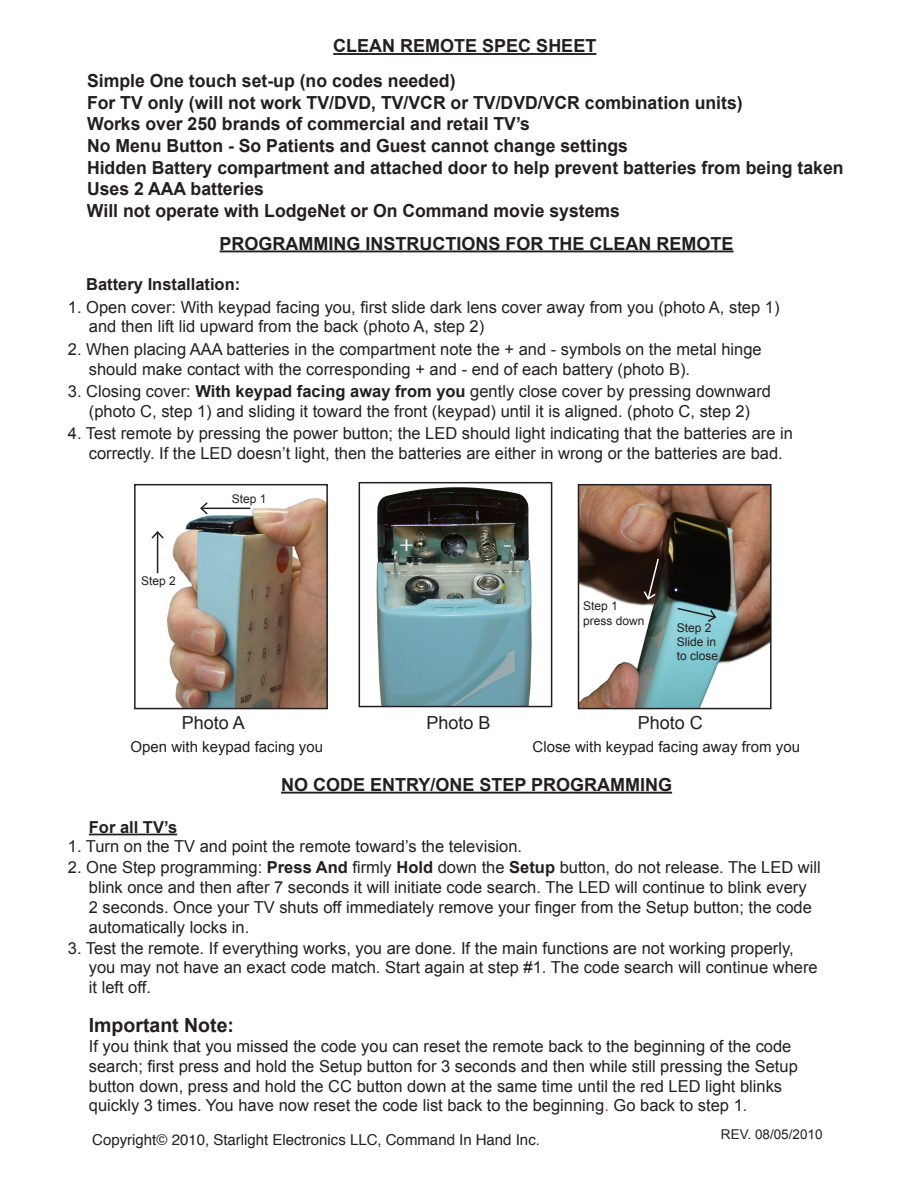
<style>
.page{position:relative;width:918px;height:1188px;background:#fff}
.page>*{position:absolute;margin:0;border:0;box-sizing:border-box;transform-origin:0 0}
.t1{font:24px "Times";color:#fff}
.t2{font:24px "Times";color:#fff;scale:1.2 1}
.t3{font:700 19.5px "Arial";color:#231f20}
.t4{font:700 18px/21.6px "Arial";color:#231f20}
.t5{font:18px "Arial";color:#231f20}
.t6{font:16.5px/19.8px "Arial";color:#231f20}
.t7{font:700 16.5px "Arial";color:#231f20}
.t8{font:15px "Helvetica";color:#231f20}
.t9{font:15px "Arial";color:#231f20}
.t10{font:13.5px "Arial";color:#231f20}
.t11{font:12px/14.4px "Arial";color:#231f20}
.s1{font-weight:700}
.s2{color:#d1232a}
</style>
<div class="page">
<hr style="left:220px;top:251px;width:514px;height:1px;background:#231f20">
<hr style="left:281px;top:792px;width:391px;height:2px;background:#231f20">
<hr style="left:89px;top:834px;width:88px;height:1px;background:#231f20">
<img style="left:156px;top:498px;width:169px;height:208px">
<div style="left:134px;top:484px;width:194px;height:225px;border:2px solid #231f20"></div>
<img style="left:581px;top:487px;width:188px;height:219px">
<div style="left:578px;top:484px;width:194px;height:225px;border:2px solid #231f20"></div>
<hr style="left:201px;top:508px;width:49px;height:1px;background:#231f20">
<svg style="left:199px;top:501px;width:10px;height:15px"></svg>
<hr style="left:157px;top:532px;width:1px;height:41px;background:#231f20">
<svg style="left:151px;top:530px;width:14px;height:10px"></svg>
<svg style="left:642px;top:557px;width:18px;height:44px"></svg>
<svg style="left:676px;top:607px;width:41px;height:16px"></svg>
<img style="left:376px;top:487px;width:156px;height:217px">
<div style="left:359px;top:482px;width:193px;height:225px;border:2px solid #231f20"></div>
<hr style="left:333px;top:53px;width:263px;height:2px;background:#231f20">
<p class="t4" style="left:87px;top:29px;width:511px;line-height:35.1px;text-indent:246px">Clean Remote Spec Sheet<br>Simple One touch set-up (no codes needed)</p>
<p class="t4" style="left:87px;top:92px;width:758px">For TV only (will not work TV/DVD, TV/VCR or TV/DVD/VCR combination units)<br>Works over 250 brands of commercial and retail TV’s<br>No Menu Button - So Patients and Guest cannot change settings<br>Hidden Battery compartment and attached door to help prevent batteries from being taken Uses 2 AAA</p>
<p class="t4" style="left:87px;top:179px;width:535px;text-indent:104px">batteries<br>Will not operate with LodgeNet or On Command movie systems</p>
<p class="t4" style="left:220px;top:233px;width:516px">Programming Instructions for the Clean Remote</p>
<p class="t7" style="left:86px;top:273px;width:156px">Battery Installation:</p>
<p class="t6" style="left:89px;top:297px;width:692px;text-indent:-21px">1. Open cover: With keypad facing you, first slide dark lens cover away from you (photo A, step 1) and then lift lid upward from the back (photo A, step 2)</p>
<p class="t6" style="left:89px;top:339px;width:674px;text-indent:-21px">2. When placing AAA batteries in the compartment note the + and - symbols on the metal hinge should make contact with the corresponding + and - end of each battery (photo B).</p>
<p class="t6" style="left:68px;top:382px;width:705px;text-align:center">3. Closing cover: <span class="s1">With keypad facing away from you</span> gently close cover by pressing downward (photo C, step 1) and sliding it toward the front (keypad) until it is aligned. (photo C, step 2)</p>
<p class="t6" style="left:89px;top:424px;width:706px;text-indent:-21px">4. Test remote by pressing the power button; the LED should light indicating that the batteries are in correctly. If the LED doesn’t light, then the batteries are either in wrong or the batteries are bad.</p>
<p class="t11" style="left:141px;top:574px;width:36px">Step 2</p>
<p class="t11" style="left:232px;top:492px;width:36px">Step 1</p>
<h1 class="t1" style="left:400px;top:521px;width:15px">+</h1>
<h1 class="t2" style="left:503px;top:521px;width:9px">-</h1>
<p class="t11" style="left:583px;top:599px;width:63px">Step 1 press down</p>
<p class="t11" style="left:677px;top:620px;width:43px">Step 2<br>Slide in to close</p>
<p class="t5" style="left:182px;top:711px;width:65px">Photo A</p>
<p class="t5" style="left:426px;top:711px;width:66px">Photo B</p>
<p class="t5" style="left:638px;top:711px;width:67px">Photo C</p>
<p class="t9" style="left:131px;top:737px;width:194px">Open with keypad facing you</p>
<p class="t9" style="left:533px;top:737px;width:269px">Close with keypad facing away from you</p>
<p class="t4" style="left:281px;top:774px;width:102px">NO CODEENTR</p>
<p class="t4" style="left:418px;top:774px;width:31px">Y/ONE</p>
<p class="t4" style="left:479px;top:774px;width:13px">STE</p>
<p class="t4" style="left:514px;top:774px;width:43px">P PROGRAMMING</p>
<p class="t7" style="left:89px;top:816px;width:90px">For all TV’s</p>
<p class="t6" style="left:68px;top:837px;width:456px">1. Turn on the TV and point the remote toward’s the television.</p>
<p class="t6" style="left:89px;top:858px;width:733px;text-indent:-21px">2. One Step programming: <span class="s1">Press And</span> firmly <span class="s1">Hold</span> down the <span class="s1">Setup</span> button, do not release. The LED will blink once and then after 7 seconds it will initiate code search. The LED will continue to blink every<br>2 seconds. Once your TV shuts off immediately remove your finger from the Setup button; the code automatically locks in.</p>
<p class="t6" style="left:89px;top:938px;width:730px;text-indent:-21px">3. Test the remote. If everything works, you are done. If the main functions are not working properly, you may not have an exact code match. Start again at step #1. The code search will continue where it left off.</p>
<p class="t3" style="left:89px;top:1013px;width:147px">Important Note:</p>
<p class="t6" style="left:89px;top:1037px;width:710px">If you think that you missed the code you can reset the remote back to the beginning of the code search; first press and hold the Setup button for 3 seconds and then while still pressing the Setup button down, press and hold the CC button down at the same time until the red LED light blinks quickly 3 times. You have now reset the code list back to the beginning<span class="s2">.</span> Go back to step 1.</p>
<p class="t8" style="left:92px;top:1128px;width:449px">Copyright© 2010, Starlight Electronics LLC, Command In Hand Inc.</p>
<p class="t10" style="left:721px;top:1125px;width:103px">REV. 08/05/2010</p>
</div>
